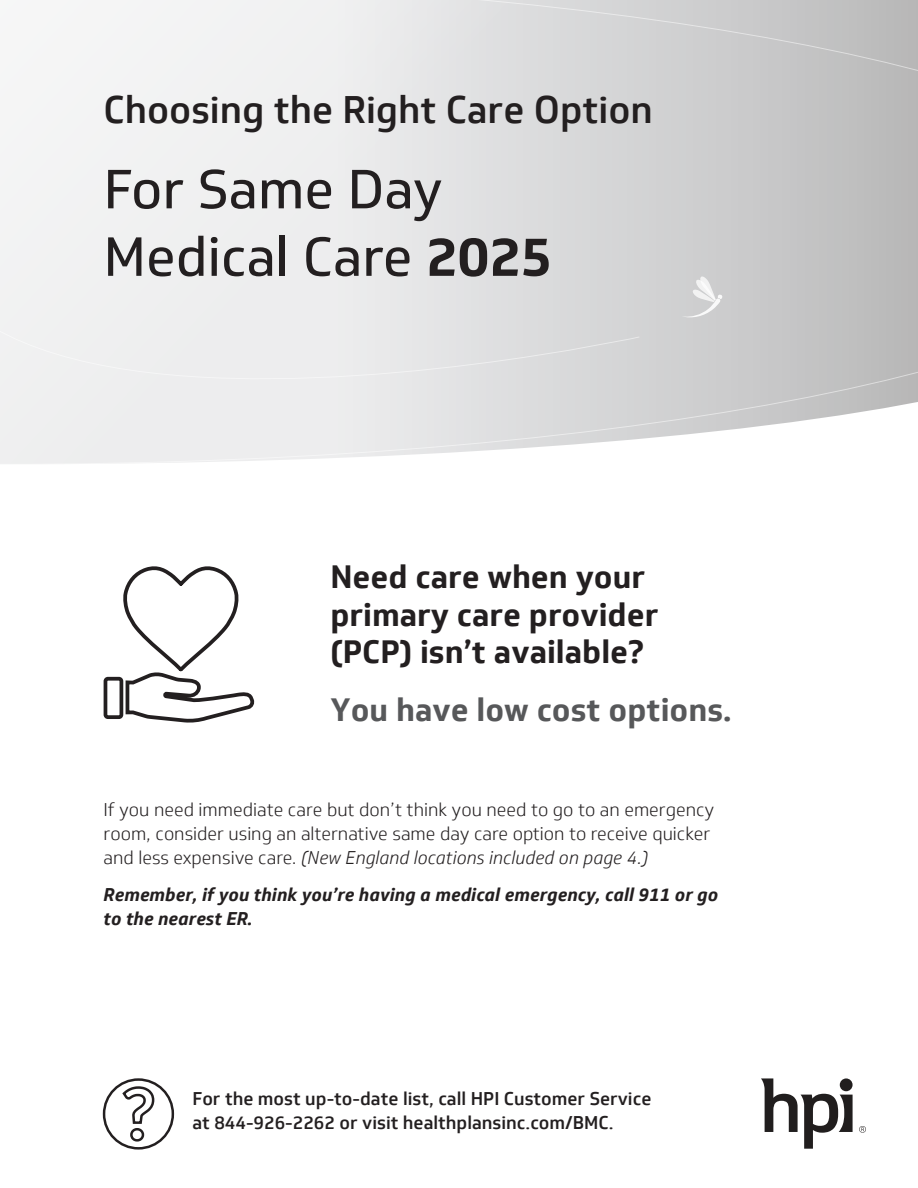
<style>
.page{position:relative;width:918px;height:1188px;background:#fff}
.page>*{position:absolute;margin:0;border:0;box-sizing:border-box;transform-origin:0 0}
.t1{font:54px/67.5px "Soleto";color:#231f20}
.t2{font:500 37.5px "Soleto";color:#231f20}
.Heading_1{font:700 31.5px/37.5px "Soleto";color:#231f20}
.Heading_1-2{font:700 31.5px "Soleto";color:#57585a}
.t3{font:300 18px/24px "Soleto";color:#231f20}
.t4{font:500 18px/24px "Soleto";color:#231f20}
.t5{font:italic 700 18px/24px "Soleto";color:#231f20}
.s1{font-weight:700}
.s2{font-style:italic}
</style>
<div class="page">
<svg style="left:120px;top:1078px;width:36px;height:65px"></svg>
<div style="left:103px;top:1078px;width:71px;height:72px;border:2px solid #231f20;border-radius:50%"></div>
<svg style="left:123px;top:566px;width:132px;height:157px"></svg>
<div style="left:104px;top:677px;width:19px;height:42px;border:4px solid #231f20;border-radius:2px"></div>
<svg style="left:0;top:0;width:918px;height:464px"></svg>
<svg style="left:761px;top:1078px;width:92px;height:71px"></svg>
<div style="left:840px;top:1078px;width:13px;height:13px;background:#211e1e;border-radius:50%"></div>
<svg style="left:859px;top:1126px;width:7px;height:7px"></svg>
<p class="t2" style="left:104px;top:86px;width:551px">Choosing the Right Care Option</p>
<p class="t1" style="left:104px;top:156px;width:450px">For Same Day<br>Medical Care <span class="s1">2025</span></p>
<p class="Heading_1" style="left:330px;top:559px;width:329px">Need care when your primary care provider (PCP) isn’t available?</p>
<p class="Heading_1-2" style="left:330px;top:690px;width:403px">You have low cost options.</p>
<p class="t3" style="left:104px;top:798px;width:612px">If you need immediate care but don’t think you need to go to an emergency room, consider using an alternative same day care option to receive quicker and less expensive care. <span class="s2">(New England locations included on page 4.)</span></p>
<p class="t5" style="left:104px;top:883px;width:616px">Remember, if you think you’re having a medical emergency, call 911 or go to the nearest ER.</p>
<p class="t4" style="left:192px;top:1087px;width:460px">For the most up-to-date list, call HPI Customer Service at 844-926-2262 or visit healthplansinc.com/BMC.</p>
</div>
